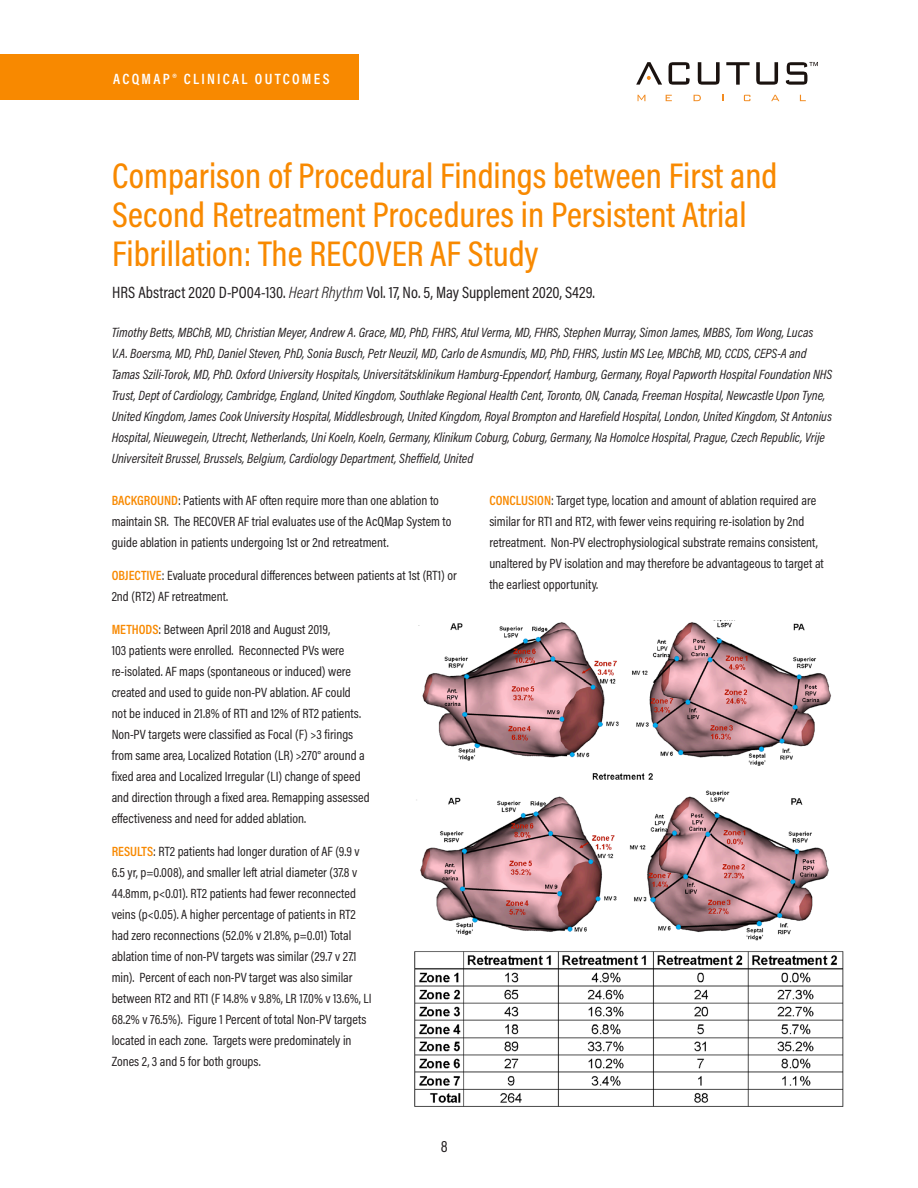
<style>
.page{position:relative;width:918px;height:1188px;background:#fff}
.page>*{position:absolute;margin:0;border:0;box-sizing:border-box;transform-origin:0 0}
.t1{font:500 36px/38.8px "Acumin Pro Cond";color:#f88900}
.PUBLICATION{font:16.5px "Acumin Pro Cond";color:#231f20}
.t2{font:600 15px "Acumin Pro Cond";letter-spacing:.15em;color:#fff}
.TEXT{font:13.5px/21px "Acumin Pro Cond";color:#231f20}
.AUTHORS{font:italic 13.5px/21px "Acumin Pro Cond";color:#231f20}
.s1{font-weight:300;font-style:italic}
.s2{font-weight:600;color:#f88900}
</style>
<div class="page">
<div style="left:0;top:54px;width:359px;height:46px;background:#f88900"></div>
<svg style="left:638px;top:95px;width:7px;height:6px"></svg>
<svg style="left:666px;top:95px;width:6px;height:6px"></svg>
<svg style="left:694px;top:95px;width:7px;height:6px"></svg>
<svg style="left:744px;top:95px;width:6px;height:6px"></svg>
<svg style="left:771px;top:95px;width:8px;height:6px"></svg>
<svg style="left:800px;top:95px;width:6px;height:6px"></svg>
<svg style="left:669px;top:62px;width:21px;height:23px"></svg>
<svg style="left:698px;top:62px;width:22px;height:23px"></svg>
<svg style="left:726px;top:62px;width:24px;height:23px"></svg>
<svg style="left:756px;top:62px;width:22px;height:23px"></svg>
<svg style="left:636px;top:62px;width:26px;height:23px"></svg>
<svg style="left:786px;top:62px;width:32px;height:23px"></svg>
<img style="left:414px;top:621px;width:430px;height:486px">
<p class="t2" style="left:113px;top:69px;width:218px">ACQMAP® CLINICAL OUTCOMES</p>
<p class="t1" style="left:112px;top:156px;width:667px">Comparison of Procedural Findings between First and<br>Second Retreatment Procedures in Persistent Atrial<br>Fibrillation: The RECOVER AF Study</p>
<p class="PUBLICATION" style="left:112px;top:281px;width:484px">HRS Abstract 2020 D-PO04-130. <span class="s1">Heart Rhythm</span> Vol. 17, No. 5, May Supplement 2020, S429.</p>
<p class="AUTHORS" style="left:112px;top:322px;width:722px">Timothy Betts, MBChB, MD, Christian Meyer, Andrew A. Grace, MD, PhD, FHRS, Atul Verma, MD, FHRS, Stephen Murray, Simon James, MBBS, Tom Wong, Lucas V.A. Boersma, MD, PhD, Daniel Steven, PhD, Sonia Busch, Petr Neuzil, MD, Carlo de Asmundis, MD, PhD, FHRS, Justin MS Lee, MBChB, MD, CCDS, CEPS-A and Tamas Szili-Torok, MD, PhD. Oxford University Hospitals, Universitätsklinikum Hamburg-Eppendorf, Hamburg, Germany, Royal Papworth Hospital Foundation NHS Trust, Dept of Cardiology, Cambridge, England, United Kingdom, Southlake Regional Health Cent, Toronto, ON, Canada, Freeman Hospital, Newcastle Upon Tyne, United Kingdom, James Cook University Hospital, Middlesbrough, United Kingdom, Royal Brompton and Harefield Hospital, London, United Kingdom, St Antonius Hospital, Nieuwegein, Utrecht, Netherlands, Uni Koeln, Koeln, Germany, Klinikum Coburg, Coburg, Germany, Na Homolce Hospital, Prague, Czech Republic, Vrije Universiteit Brussel, Brussels, Belgium, Cardiology Department, Sheffield, United</p>
<p class="TEXT" style="left:489px;top:489px;width:336px"><span class="s2">CONCLUSION</span>: Target type, location and amount of ablation required are similar for RT1 and RT2, with fewer veins requiring re-isolation by 2nd retreatment. Non-PV electrophysiological substrate remains consistent, unaltered by PV isolation and may therefore be advantageous to target at the earliest opportunity.</p>
<p class="TEXT" style="left:112px;top:489px;width:341px"><span class="s2">BACKGROUND</span>: Patients with AF often require more than one ablation to maintain SR. The RECOVER AF trial evaluates use of the AcQMap System to guide ablation in patients undergoing 1st or 2nd retreatment.</p>
<p class="TEXT" style="left:112px;top:564px;width:347px"><span class="s2">OBJECTIVE</span>: Evaluate procedural differences between patients at 1st (RT1) or<br>2nd (RT2) AF retreatment.</p>
<p class="TEXT" style="left:112px;top:618px;width:259px"><span class="s2">METHODS</span>: Between April 2018 and August 2019,<br>103 patients were enrolled. Reconnected PVs were re-isolated. AF maps (spontaneous or induced) were created and used to guide non-PV ablation. AF could<br>not be induced in 21.8% of RT1 and 12% of RT2 patients.<br>Non-PV targets were classified as Focal (F) &gt;3 firings from same area, Localized Rotation (LR) &gt;270° around a fixed area and Localized Irregular (LI) change of speed and direction through a fixed area. Remapping assessed effectiveness and need for added ablation.</p>
<p class="TEXT" style="left:112px;top:840px;width:261px"><span class="s2">RESULTS</span>: RT2 patients had longer duration of AF (9.9 v 6.5 yr, p=0.008), and smaller left atrial diameter (37.8 v 44.8mm, p&lt;0.01). RT2 patients had fewer reconnected veins (p&lt;0.05). A higher percentage of patients in RT2 had zero reconnections (52.0% v 21.8%, p=0.01) Total ablation time of non-PV targets was similar (29.7 v 27.1 min). Percent of each non-PV target was also similar between RT2 and RT1 (F 14.8% v 9.8%, LR 17.0% v 13.6%, LI 68.2% v 76.5%). Figure 1 Percent of total Non-PV targets located in each zone. Targets were predominately in Zones 2, 3 and 5 for both groups.</p>
<p class="PUBLICATION" style="left:441px;top:1136px;width:8px">8</p>
</div>
